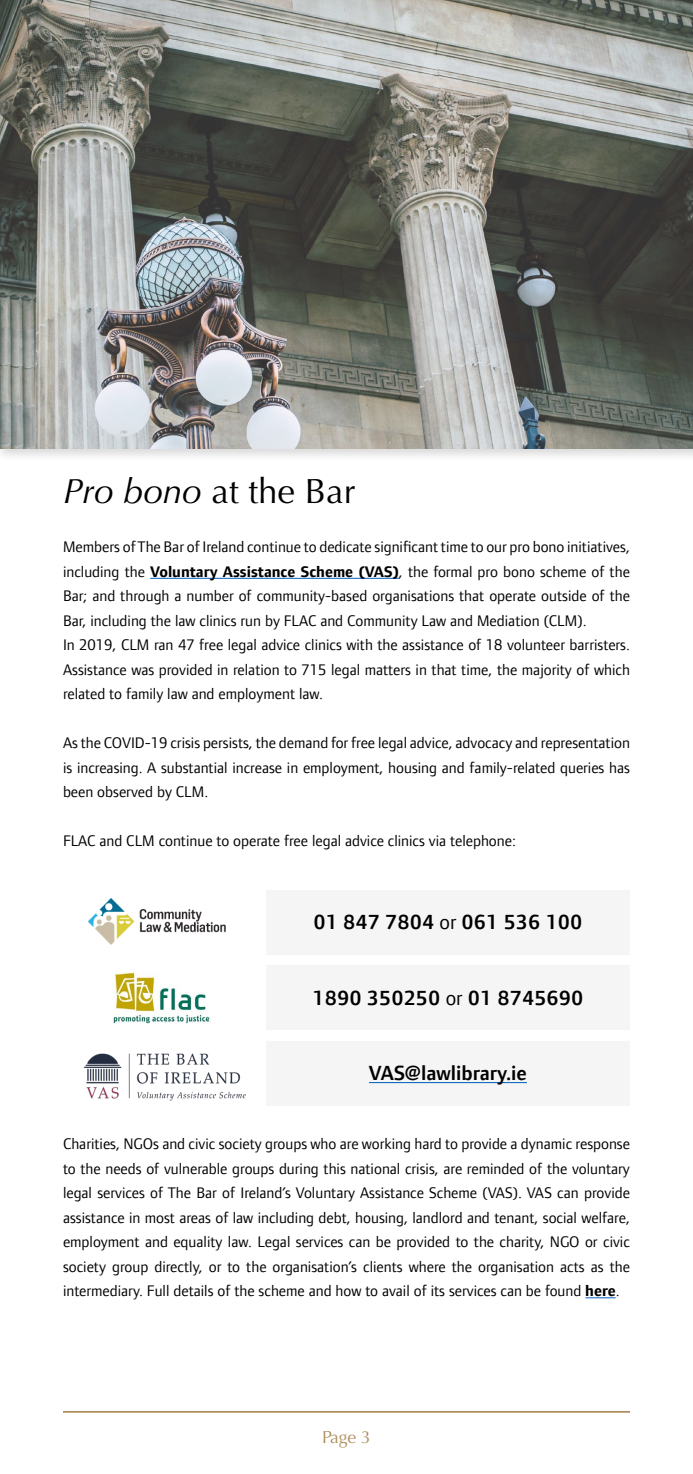
<style>
.page{position:relative;width:693px;height:1474px;background:#fff}
.page>*{position:absolute;margin:0;border:0;box-sizing:border-box;transform-origin:0 0}
.t1{font:35px "Optima";color:#000}
.t2{font:600 21px "Foundry Form Sans OT2 W04";color:#000}
.t3{font:17.5px "Optima";color:#ac8f5d}
.t4{font:15.75px/24.5px "Foundry Form Sans OT2 W04";color:#000;text-align:justify}
.s1{font-style:italic}
.s2{font-weight:700}
.s3{font-weight:400}
</style>
<div class="page">
<hr style="left:63px;top:1410px;width:567px;height:2px;background:#ac8f5d">
<div style="left:264px;top:890px;width:366px;height:64px;background:#f5f5f5"></div>
<div style="left:0;top:0;width:693px;height:463px;background:#000;opacity:.2"></div>
<img style="left:0;top:0;width:693px;height:448px">
<div style="left:264px;top:965px;width:366px;height:65px;background:#f5f5f5"></div>
<div style="left:63px;top:890px;width:203px;height:64px;background:#fff"></div>
<img style="left:89px;top:898px;width:137px;height:47px">
<div style="left:63px;top:965px;width:203px;height:65px;background:#fff"></div>
<img style="left:113px;top:973px;width:97px;height:51px">
<hr style="left:585px;top:1297px;width:31px;height:1px;background:#0563c1">
<hr style="left:150px;top:578px;width:249px;height:1px;background:#0563c1">
<div style="left:264px;top:1041px;width:366px;height:65px;background:#f5f5f5"></div>
<div style="left:63px;top:1041px;width:203px;height:65px;background:#fff"></div>
<hr style="left:369px;top:1082px;width:158px;height:1px;background:#0563c1">
<img style="left:83px;top:1053px;width:163px;height:47px">
<h1 class="t1" style="left:63px;top:471px;width:294px"><span class="s1">Pro bono</span> at the Bar</h1>
<p class="t4" style="left:63px;top:535px;width:569px;text-align:left">Members of The Bar of Ireland continue to dedicate significant time to our pro bono initiatives, including the <span class="s2">Voluntary Assistance Scheme (VAS)</span>, the formal pro bono scheme of the Bar; and through a number of community-based organisations that operate outside of the Bar, including the law clinics run by FLAC and Community Law and Mediation (CLM).<br>In 2019, CLM ran 47 free legal advice clinics with the assistance of 18 volunteer barristers.<br>Assistance was provided in relation to 715 legal matters in that time, the majority of which related to family law and employment law.</p>
<p class="t4" style="left:63px;top:731px;width:568px">As the COVID-19 crisis persists, the demand for free legal advice, advocacy and representation is increasing. A substantial increase in employment, housing and family-related queries has been observed by CLM.</p>
<p class="t4" style="left:63px;top:829px;width:454px">FLAC and CLM continue to operate free legal advice clinics via telephone:</p>
<h2 class="t2" style="left:313px;top:909px;width:271px">01 847 7804 <span class="s3">or</span> 061 536 100</h2>
<h2 class="t2" style="left:313px;top:985px;width:272px">1890 350250 <span class="s3">or</span> 01 8745690</h2>
<h2 class="t2" style="left:369px;top:1061px;width:160px">VAS@lawlibrary.ie</h2>
<p class="t4" style="left:63px;top:1131px;width:569px">Charities, NGOs and civic society groups who are working hard to provide a dynamic response to the needs of vulnerable groups during this national crisis, are reminded of the voluntary legal services of The Bar of Ireland’s Voluntary Assistance Scheme (VAS). VAS can provide assistance in most areas of law including debt, housing, landlord and tenant, social welfare, employment and equality law. Legal services can be provided to the charity, NGO or civic society group directly, or to the organisation’s clients where the organisation acts as the intermediary. Full details of the scheme and how to avail of its services can be found <span class="s2">here</span>.</p>
<p class="t3" style="left:322px;top:1426px;width:50px">Page 3</p>
</div>
